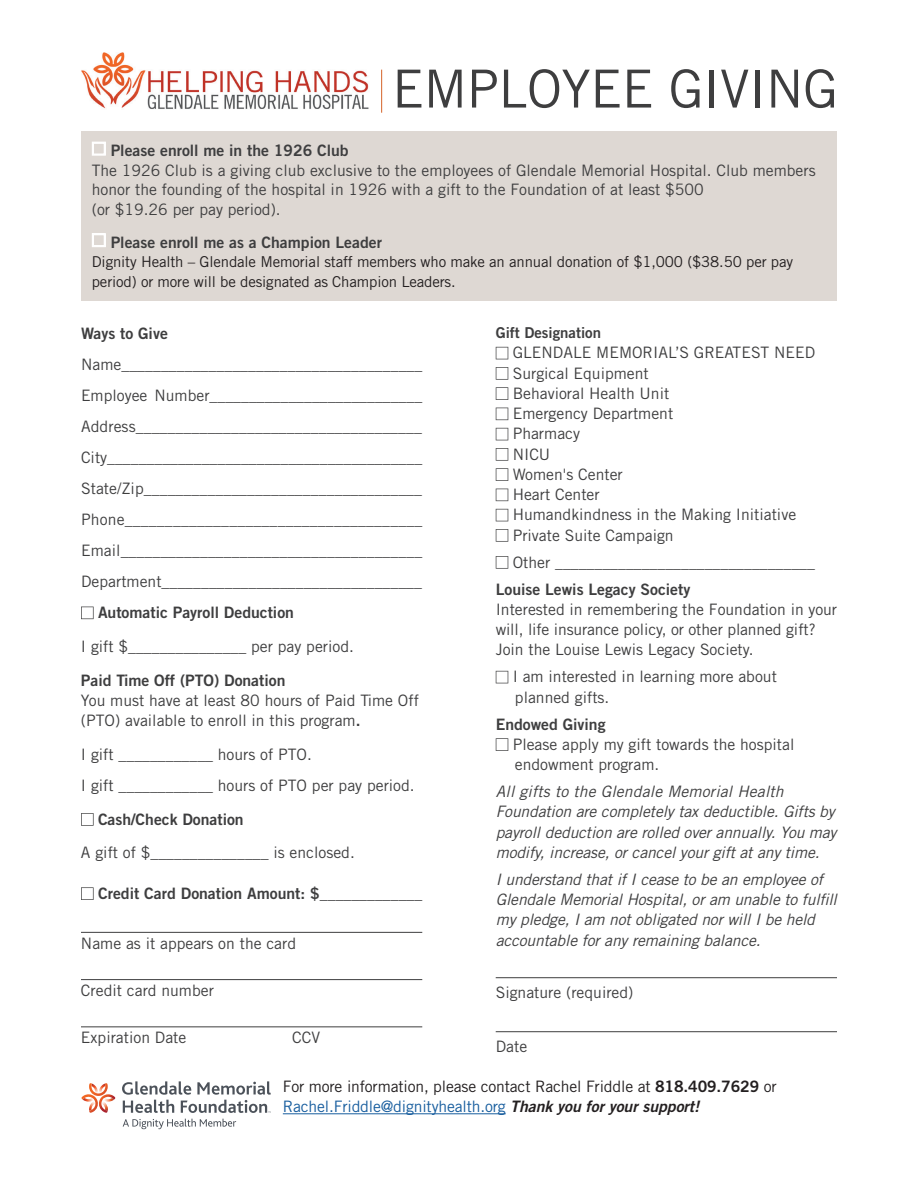
<style>
.page{position:relative;width:918px;height:1188px;background:#fff}
.page>*{position:absolute;margin:0;border:0;box-sizing:border-box;transform-origin:0 0}
.t1{font:52.5px "Trade Gothic LT Std";letter-spacing:-.01em;color:#3e3e3f}
.t2{font:15.75px/20.2px "Trade Gothic LT Std";color:#3e3e3f}
.t3{font:italic 15.75px/20.2px "Trade Gothic LT Std";letter-spacing:-.01em;color:#3e3e3f}
.t4{font:15.75px "Trade Gothic LT Std Bd 2";color:#3e3e3f}
.t5{font:15.75px/20.2px "Trade Gothic LT Std";letter-spacing:-.01em;color:#231f20}
.t6{font:15px/19.5px "Trade Gothic LT Std";letter-spacing:-.01em;color:#231f20}
.t7{font:15px "Trade Gothic LT Std Bd 2";color:#3e3e3f}
.s1{font-family:"Trade Gothic LT Std Bd 2"}
.s2{color:#175d9e}
.s3{font-family:"Trade Gothic LT Std Bd 2 Obl"}
</style>
<div class="page">
<img style="left:81px;top:52px;width:288px;height:57px">
<div style="left:81px;top:131px;width:756px;height:169px;background:#ded8d3"></div>
<svg style="left:92px;top:141px;width:14px;height:15px"></svg>
<svg style="left:92px;top:233px;width:14px;height:14px"></svg>
<hr style="left:81px;top:932px;width:341px;height:1px;background:#3e3e3f">
<hr style="left:81px;top:979px;width:341px;height:1px;background:#3e3e3f">
<hr style="left:81px;top:1026px;width:341px;height:1px;background:#3e3e3f">
<svg style="left:81px;top:607px;width:13px;height:12px"></svg>
<svg style="left:81px;top:813px;width:13px;height:13px"></svg>
<svg style="left:81px;top:887px;width:13px;height:13px"></svg>
<hr style="left:496px;top:977px;width:341px;height:1px;background:#3e3e3f">
<hr style="left:496px;top:1031px;width:341px;height:1px;background:#3e3e3f">
<svg style="left:496px;top:347px;width:12px;height:12px"></svg>
<svg style="left:496px;top:367px;width:12px;height:13px"></svg>
<svg style="left:496px;top:387px;width:12px;height:13px"></svg>
<svg style="left:496px;top:408px;width:12px;height:12px"></svg>
<svg style="left:496px;top:428px;width:12px;height:12px"></svg>
<svg style="left:496px;top:448px;width:12px;height:13px"></svg>
<svg style="left:496px;top:468px;width:12px;height:13px"></svg>
<svg style="left:496px;top:489px;width:12px;height:12px"></svg>
<svg style="left:496px;top:509px;width:12px;height:12px"></svg>
<svg style="left:496px;top:529px;width:12px;height:13px"></svg>
<svg style="left:496px;top:556px;width:12px;height:13px"></svg>
<svg style="left:496px;top:671px;width:12px;height:12px"></svg>
<svg style="left:496px;top:738px;width:12px;height:13px"></svg>
<hr style="left:381px;top:70px;width:1px;height:43px;background:#d56227">
<hr style="left:283px;top:1113px;width:223px;height:1px;background:#175d9e">
<svg style="left:122px;top:1081px;width:149px;height:32px"></svg>
<svg style="left:123px;top:1119px;width:113px;height:10px"></svg>
<svg style="left:81px;top:1083px;width:34px;height:30px"></svg>
<h1 class="t1" style="left:392px;top:57px;width:448px">EMPLOYEE GIVING</h1>
<p class="t4" style="left:111px;top:141px;width:239px">Please enroll me in the 1926 Club</p>
<p class="t2" style="left:92px;top:160px;width:725px;line-height:19.5px">The 1926 Club is a giving club exclusive to the employees of Glendale Memorial Hospital. Club members honor the founding of the hospital in 1926 with a gift to the Foundation of at least $500<br>(or $19.26 per pay period).</p>
<p class="t4" style="left:111px;top:232px;width:273px">Please enroll me as a Champion Leader</p>
<p class="t6" style="left:92px;top:252px;width:703px">Dignity Health – Glendale Memorial staff members who make an annual donation of $1,000 ($38.50 per pay period) or more will be designated as Champion Leaders.</p>
<p class="t4" style="left:81px;top:323px;width:88px">Ways to Give</p>
<p class="t2" style="left:81px;top:348px;width:343px;line-height:31px;text-align:justify">Name______________________________________ Employee Number___________________________ Address____________________________________ City________________________________________ State/Zip___________________________________ Phone_____________________________________ Email______________________________________ Department_________________________________</p>
<p class="t4" style="left:98px;top:603px;width:197px">Automatic Payroll Deduction</p>
<p class="t2" style="left:81px;top:636px;width:274px">I gift $_______________ per pay period.</p>
<p class="t4" style="left:81px;top:670px;width:206px">Paid Time Off (PTO) Donation</p>
<p class="t2" style="left:81px;top:690px;width:339px">You must have at least 80 hours of Paid Time Off (PTO) available to enroll in this program<span class="s1">.</span></p>
<p class="t2" style="left:81px;top:739px;width:335px;line-height:31px">I gift ____________ hours of PTO.<br>I gift ____________ hours of PTO per pay period.</p>
<p class="t4" style="left:98px;top:809px;width:147px">Cash/Check Donation</p>
<p class="t2" style="left:81px;top:843px;width:275px">A gift of $_______________ is enclosed.</p>
<p class="t4" style="left:98px;top:884px;width:326px">Credit Card Donation Amount: $_____________</p>
<p class="t2" style="left:81px;top:933px;width:217px">Name as it appears on the card</p>
<p class="t2" style="left:81px;top:980px;width:134px">Credit card number</p>
<p class="t2" style="left:81px;top:1028px;width:107px">Expiration Date</p>
<p class="t2" style="left:292px;top:1028px;width:30px">CCV</p>
<p class="t7" style="left:496px;top:324px;width:107px">Gift Designation</p>
<p class="t2" style="left:513px;top:343px;width:304px">GLENDALE MEMORIAL’S GREATEST NEED<br>Surgical Equipment<br>Behavioral Health Unit<br>Emergency Department<br>Pharmacy<br>NICU<br>Women's Center<br>Heart Center<br>Humandkindness in the Making Initiative<br>Private Suite Campaign</p>
<p class="t2" style="left:513px;top:552px;width:304px">Other _________________________________</p>
<p class="t4" style="left:496px;top:579px;width:196px">Louise Lewis Legacy Society</p>
<p class="t2" style="left:496px;top:599px;width:343px">Interested in remembering the Foundation in your will, life insurance policy, or other planned gift?<br>Join the Louise Lewis Legacy Society.</p>
<p class="t2" style="left:513px;top:667px;width:266px">I am interested in learning more about planned gifts.</p>
<p class="t4" style="left:496px;top:714px;width:111px">Endowed Giving</p>
<p class="t2" style="left:513px;top:734px;width:283px">Please apply my gift towards the hospital endowment program.</p>
<p class="t3" style="left:496px;top:782px;width:342px">All gifts to the Glendale Memorial Health Foundation are completely tax deductible. Gifts by payroll deduction are rolled over annually. You may modify, increase, or cancel your gift at any time.</p>
<p class="t3" style="left:496px;top:869px;width:343px">I understand that if I cease to be an employee of Glendale Memorial Hospital, or am unable to fulfill my pledge, I am not obligated nor will I be held accountable for any remaining balance.</p>
<p class="t2" style="left:496px;top:982px;width:139px">Signature (required)</p>
<p class="t2" style="left:496px;top:1036px;width:33px">Date</p>
<p class="t5" style="left:283px;top:1076px;width:495px">For more information, please contact Rachel Friddle at <span class="s1">818.409.7629</span> or<br><span class="s2">Rachel.Friddle@dignityhealth.org</span> <span class="s3">Thank you for your support!</span></p>
</div>
